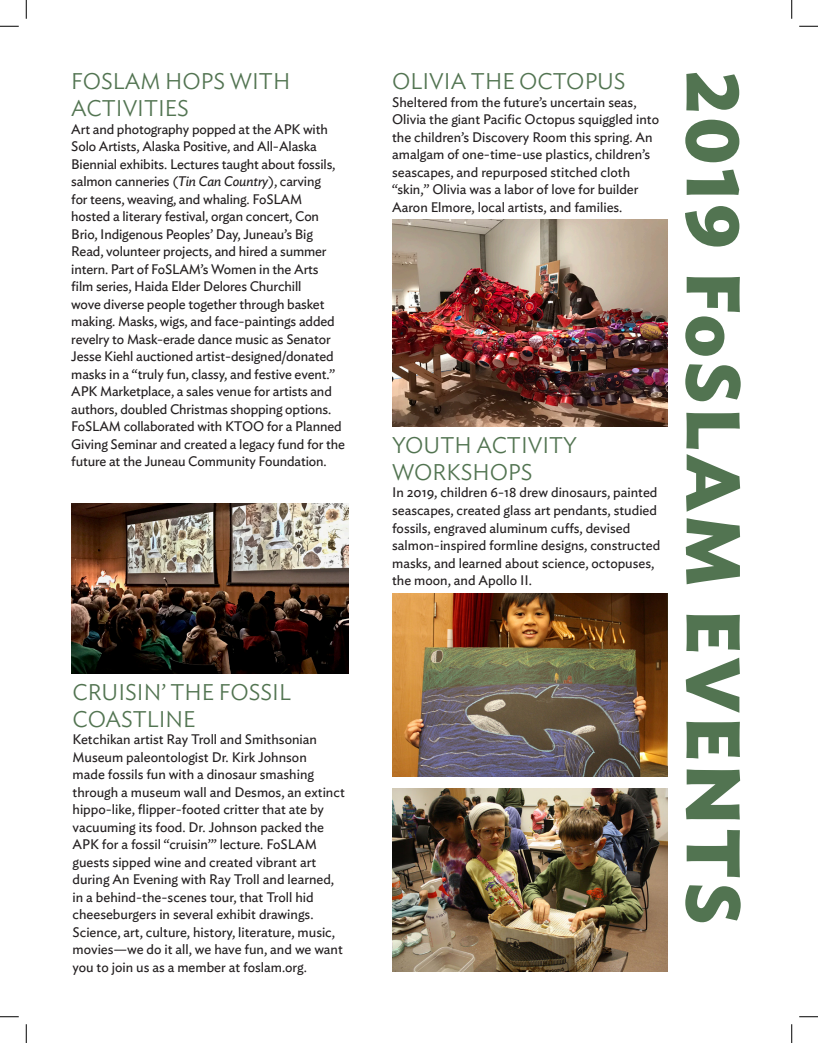
<style>
.page{position:relative;width:818px;height:1043px;background:#fff}
.page>*{position:absolute;margin:0;border:0;box-sizing:border-box;transform-origin:0 0}
.t1{font:700 75px "Ideal Sans";letter-spacing:.05em;color:#527451}
.t2{font:300 22.5px/27px "Ideal Sans";color:#527451}
.t3{font:13.75px/17.5px "Ideal Sans";letter-spacing:-.005em;color:#231f20}
.s1{font-style:italic}
</style>
<div class="page">
<img style="left:392px;top:593px;width:275px;height:183px">
<img style="left:392px;top:220px;width:276px;height:207px">
<img style="left:392px;top:788px;width:275px;height:183px">
<img style="left:71px;top:503px;width:277px;height:170px">
<svg style="left:0;top:25px;width:19px;height:2px"></svg>
<svg style="left:799px;top:25px;width:19px;height:2px"></svg>
<svg style="left:0;top:1016px;width:19px;height:1px"></svg>
<svg style="left:799px;top:1016px;width:19px;height:1px"></svg>
<svg style="left:25px;top:0;width:2px;height:19px"></svg>
<svg style="left:25px;top:1024px;width:2px;height:18px"></svg>
<svg style="left:791px;top:0;width:1px;height:19px"></svg>
<svg style="left:791px;top:1024px;width:1px;height:18px"></svg>
<p class="t2" style="left:71px;top:66px;width:220px">FOSLAM HOPS WITH<br>ACTIVITIES</p>
<p class="t3" style="left:71px;top:119px;width:275px">Art and photography popped at the APK with Solo Artists, Alaska Positive, and All-Alaska Biennial exhibits. Lectures taught about fossils, salmon canneries (<span class="s1">Tin Can Country</span>), carving<br>for teens, weaving, and whaling. FoSLAM<br>hosted a literary festival, organ concert, Con Brio, Indigenous Peoples’ Day, Juneau’s Big Read, volunteer projects, and hired a summer intern. Part of FoSLAM’s Women in the Arts<br>film series, Haida Elder Delores Churchill<br>wove diverse people together through basket making. Masks, wigs, and face-paintings added revelry to Mask-erade dance music as Senator Jesse Kiehl auctioned artist-designed/donated masks in a “truly fun, classy, and festive event.” APK Marketplace, a sales venue for artists and authors, doubled Christmas shopping options.<br>FoSLAM collaborated with KTOO for a Planned Giving Seminar and created a legacy fund for the future at the Juneau Community Foundation.</p>
<p class="t2" style="left:72px;top:676px;width:220px">CRUISIN’ THE FOSSIL<br>COASTLINE</p>
<p class="t3" style="left:72px;top:729px;width:274px">Ketchikan artist Ray Troll and Smithsonian Museum paleontologist Dr. Kirk Johnson<br>made fossils fun with a dinosaur smashing through a museum wall and Desmos, an extinct hippo-like, flipper-footed critter that ate by vacuuming its food. Dr. Johnson packed the APK for a fossil “cruisin’” lecture. FoSLAM guests sipped wine and created vibrant art during An Evening with Ray Troll and learned, in a behind-the-scenes tour, that Troll hid cheeseburgers in several exhibit drawings.<br>Science, art, culture, history, literature, music, movies—we do it all, we have fun, and we want you to join us as a member at foslam.org.</p>
<p class="t2" style="left:392px;top:66px;width:235px">OLIVIA THE OCTOPUS</p>
<p class="t3" style="left:392px;top:92px;width:268px">Sheltered from the future’s uncertain seas, Olivia the giant Pacific Octopus squiggled into the children’s Discovery Room this spring. An amalgam of one-time-use plastics, children’s seascapes, and repurposed stitched cloth “skin,” Olivia was a labor of love for builder Aaron Elmore, local artists, and families.</p>
<p class="t2" style="left:392px;top:429px;width:186px">YOUTH ACTIVITY<br>WORKSHOPS</p>
<p class="t3" style="left:392px;top:483px;width:270px">In 2019, children 6-18 drew dinosaurs, painted seascapes, created glass art pendants, studied fossils, engraved aluminum cuffs, devised salmon-inspired formline designs, constructed masks, and learned about science, octopuses, the moon, and Apollo II.</p>
<p class="t1" style="left:773px;top:71px;width:855px;rotate:90deg">2019 FoSLAM EVENTS</p>
</div>
